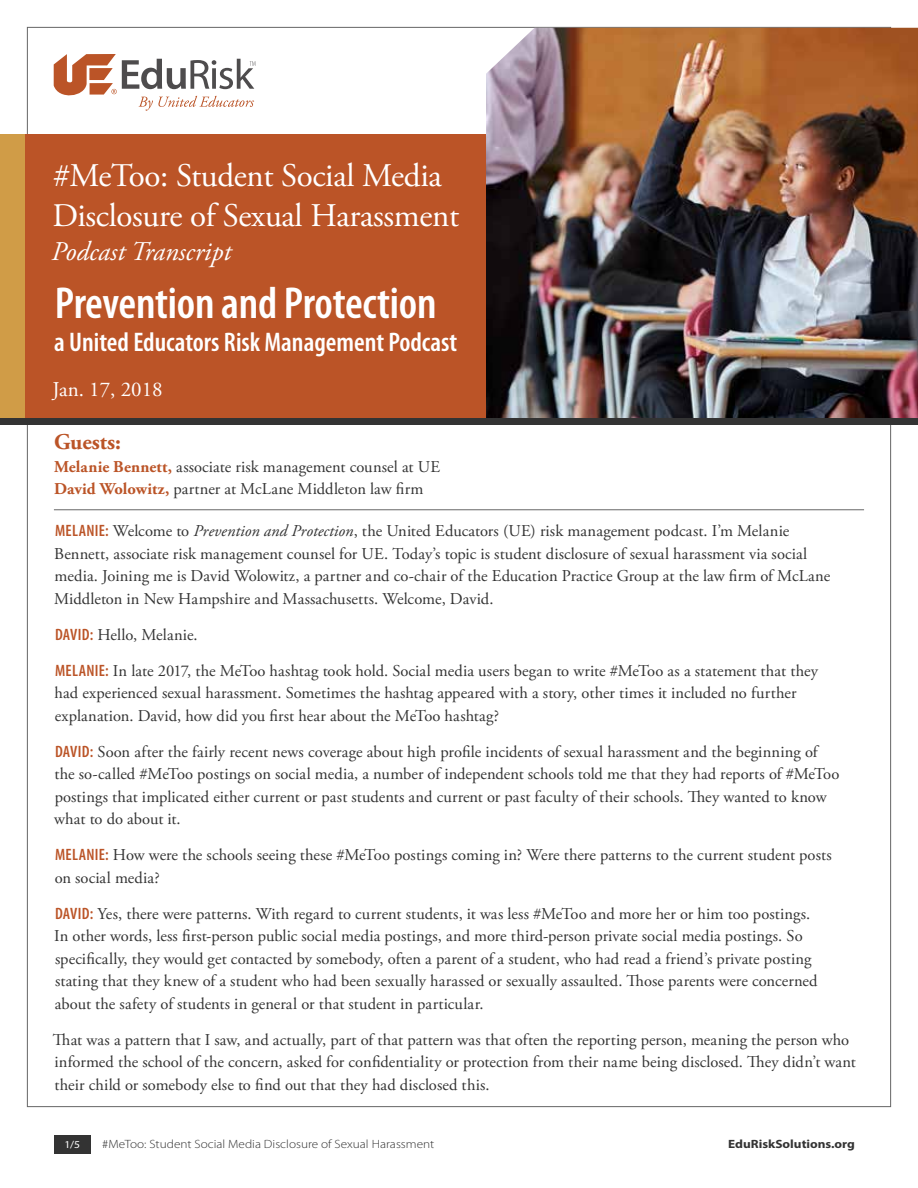
<style>
.page{position:relative;width:918px;height:1188px;background:#fff}
.page>*{position:absolute;margin:0;border:0;box-sizing:border-box;transform-origin:0 0}
.t1{font:600 condensed 45px "Myriad Pro";letter-spacing:-.005em;color:#fff}
.t2{font:33px/39.6px "Adobe Garamond Pro";letter-spacing:-.01em;color:#fff}
.t3{font:600 condensed 27px "Myriad Pro";color:#fff}
.t4{font:italic 27px "Adobe Garamond Pro";color:#fff}
.t5{font:700 22.5px "Adobe Garamond Pro";color:#bb5427}
.t6{font:21px "Adobe Garamond Pro";color:#fff}
.t7{font:16.5px/22.5px "Adobe Garamond Pro";letter-spacing:.005em;color:#333}
.t8{font:300 12px "Myriad Pro";color:#333;scale:1.1 1}
.t9{font:700 12px "Myriad Pro";color:#333;scale:1.1 1}
.t10{font:10.5px "Myriad Pro";color:#fff;scale:1.1 1}
.s1{font-weight:700;color:#bb5427}
.s2{font-family:"Myriad Pro";font-weight:600;font-stretch:condensed;color:#bb5427}
.s3{font-style:italic}
</style>
<div class="page">
<div style="left:54px;top:1135px;width:37px;height:19px;background:#333"></div>
<div style="left:0;top:134px;width:918px;height:289px;background:#d09c47"></div>
<svg style="left:54px;top:54px;width:202px;height:57px"></svg>
<div style="left:26px;top:134px;width:865px;height:289px;background:#bb5427"></div>
<img style="left:486px;top:28px;width:432px;height:390px">
<div style="left:0;top:418px;width:918px;height:6px;background:#333"></div>
<hr style="left:54px;top:509px;width:810px;height:1px;background:#666">
<h2 class="t2" style="left:52px;top:157px;width:408px">#MeToo: Student Social Media<br>Disclosure of Sexual Harassment</h2>
<h3 class="t4" style="left:52px;top:235px;width:181px">Podcast Transcript</h3>
<h1 class="t1" style="left:55px;top:279px;width:384px">Prevention and Protection</h1>
<h3 class="t3" style="left:54px;top:327px;width:405px">a United Educators Risk Management Podcast</h3>
<p class="t6" style="left:53px;top:377px;width:112px">Jan. 17, 2018</p>
<h3 class="t5" style="left:54px;top:429px;width:69px">Guests:</h3>
<p class="t7" style="left:54px;top:456px;width:388px"><span class="s1">Melanie Bennett,</span> associate risk management counsel at UE<br><span class="s1">David Wolowitz,</span> partner at McLane Middleton law firm</p>
<p class="t7" style="left:54px;top:520px;width:778px"><span class="s2">MELANIE:</span> Welcome to <span class="s3">Prevention and Protection</span>, the United Educators (UE) risk management podcast. I’m Melanie Bennett, associate risk management counsel for UE. Today’s topic is student disclosure of sexual harassment via social media. Joining me is David Wolowitz, a partner and co-chair of the Education Practice Group at the law firm of McLane Middleton in New Hampshire and Massachusetts. Welcome, David.</p>
<p class="t7" style="left:55px;top:617px;width:765px;line-height:36px"><span class="s2">DAVID:</span> Hello, Melanie.<br><span class="s2">MELANIE:</span> In late 2017, the MeToo hashtag took hold. Social media users began to write #MeToo as a statement that they</p>
<p class="t7" style="left:55px;top:682px;width:743px">had experienced sexual harassment. Sometimes the hashtag appeared with a story, other times it included no further explanation. David, how did you first hear about the MeToo hashtag?</p>
<p class="t7" style="left:54px;top:741px;width:787px"><span class="s2">DAVID:</span> Soon after the fairly recent news coverage about high profile incidents of sexual harassment and the beginning of the so-called #MeToo postings on social media, a number of independent schools told me that they had reports of #MeToo postings that implicated either current or past students and current or past faculty of their schools. They wanted to know what to do about it.</p>
<p class="t7" style="left:55px;top:844px;width:779px"><span class="s2">MELANIE:</span> How were the schools seeing these #MeToo postings coming in? Were there patterns to the current student posts on social media?</p>
<p class="t7" style="left:54px;top:903px;width:765px"><span class="s2">DAVID:</span> Yes, there were patterns. With regard to current students, it was less #MeToo and more her or him too postings.<br>In other words, less first-person public social media postings, and more third-person private social media postings. So specifically, they would get contacted by somebody, often a parent of a student, who had read a friend’s private posting stating that they knew of a student who had been sexually harassed or sexually assaulted. Those parents were concerned about the safety of students in general or that student in particular.</p>
<p class="t7" style="left:53px;top:1029px;width:805px">That was a pattern that I saw, and actually, part of that pattern was that often the reporting person, meaning the person who informed the school of the concern, asked for confidentiality or protection from their name being disclosed. They didn’t want their child or somebody else to find out that they had disclosed this.</p>
<p class="t10" style="left:64px;top:1138px;width:16px">1/5</p>
<p class="t8" style="left:102px;top:1136px;width:303px">#MeToo: Student Social Media Disclosure of Sexual Harassment</p>
<p class="t9" style="left:728px;top:1136px;width:117px">EduRiskSolutions.org</p>
</div>
